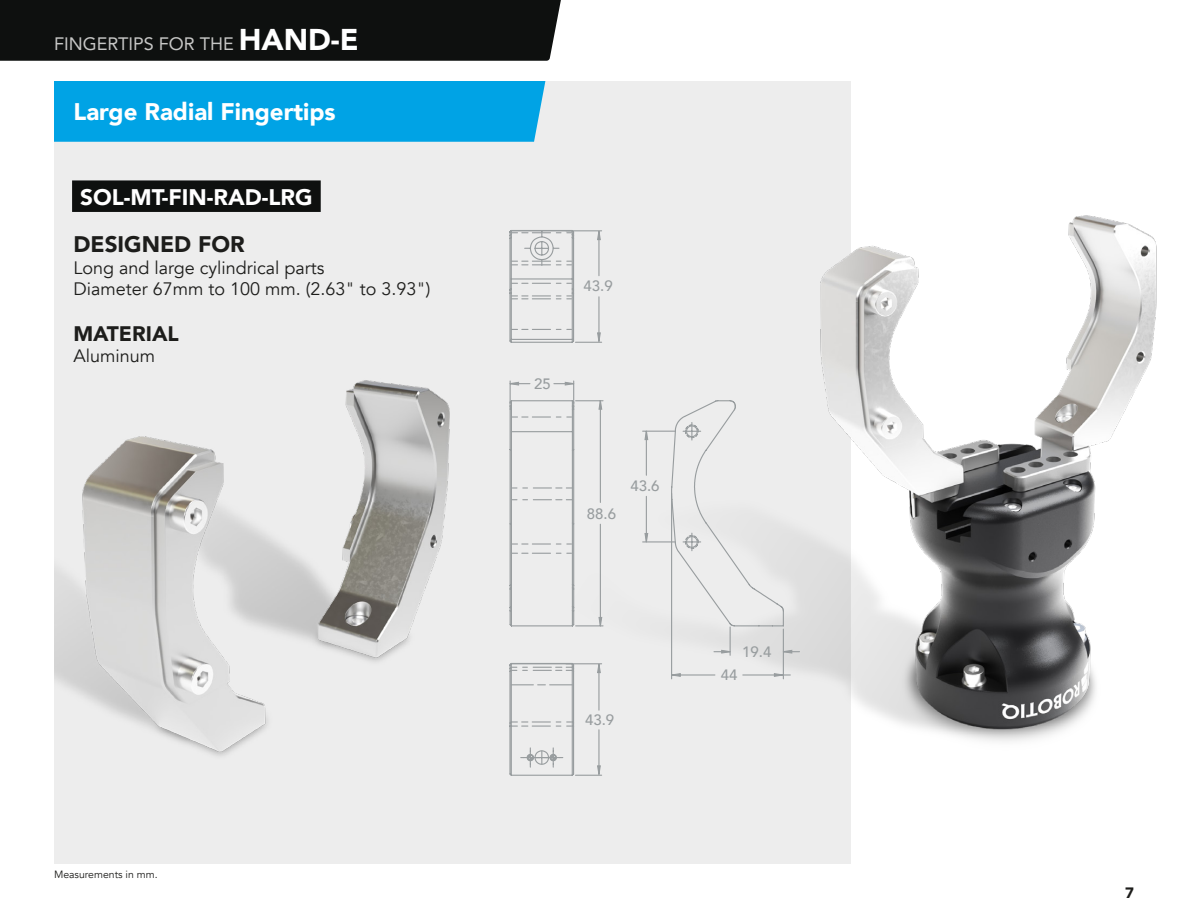
<style>
.page{position:relative;width:1188px;height:918px;background:#fff}
.page>*{position:absolute;margin:0;border:0;box-sizing:border-box;transform-origin:0 0}
.t1{font:900 24px "Avenir";color:#fff}
.t2{font:900 22.5px "Avenir";color:#fff}
.t3{font:900 22.5px "Avenir";color:#1d1d1b}
.t4{font:900 21px "Avenir";color:#1d1d1b}
.t5{font:18px/21.6px "Avenir";color:#1d1d1b}
.t6{font:18px "Avenir";color:#c7c7c6}
.t7{font:500 15px "Avenir";color:#989d9f}
.t8{font:900 15px "Avenir";color:#1d1d1b}
.t9{font:10.5px "Avenir";color:#1d1d1b}
.s1{font-weight:900;font-size:30px;color:#fff}
</style>
<div class="page">
<div style="left:54px;top:81px;width:796px;height:783px;background:#ededed"></div>
<div style="left:54px;top:81px;width:491px;height:61px;background:#00a3e5"></div>
<div style="left:0;top:0;width:561px;height:61px;background:#0e100f"></div>
<div style="left:72px;top:180px;width:249px;height:32px;background:#0e100f"></div>
<img style="left:54px;top:380px;width:387px;height:376px">
<img style="left:441px;top:161px;width:716px;height:646px">
<svg style="left:603px;top:400px;width:182px;height:227px"></svg>
<svg style="left:508px;top:381px;width:95px;height:396px"></svg>
<svg style="left:508px;top:229px;width:94px;height:115px"></svg>
<hr style="left:783px;top:629px;width:1px;height:50px;background:#989d9f">
<hr style="left:671px;top:493px;width:1px;height:186px;background:#989d9f">
<svg style="left:782px;top:649px;width:18px;height:5px"></svg>
<hr style="left:643px;top:431px;width:32px;height:1px;background:#989d9f">
<hr style="left:643px;top:541px;width:32px;height:2px;background:#989d9f">
<hr style="left:646px;top:431px;width:1px;height:44px;background:#989d9f">
<svg style="left:644px;top:430px;width:5px;height:11px"></svg>
<hr style="left:646px;top:496px;width:1px;height:46px;background:#989d9f">
<svg style="left:644px;top:532px;width:5px;height:11px"></svg>
<svg style="left:714px;top:627px;width:17px;height:28px"></svg>
<hr style="left:743px;top:674px;width:47px;height:2px;background:#989d9f">
<svg style="left:773px;top:672px;width:10px;height:6px"></svg>
<hr style="left:679px;top:674px;width:36px;height:2px;background:#989d9f">
<svg style="left:672px;top:672px;width:9px;height:6px"></svg>
<svg style="left:683px;top:422px;width:18px;height:129px"></svg>
<p class="t6" style="left:54px;top:29px;width:306px">FINGERTIPS FOR THE <span class="s1">HAND-E</span></p>
<h1 class="t1" style="left:73px;top:91px;width:264px">Large Radial Fingertips</h1>
<p class="t2" style="left:80px;top:178px;width:234px">SOL-MT-FIN-RAD-LRG</p>
<p class="t3" style="left:73px;top:225px;width:173px">DESIGNED FOR</p>
<p class="t5" style="left:73px;top:257px;width:359px">Long and large cylindrical parts<br>Diameter 67mm to 100 mm. (2.63" to 3.93")</p>
<p class="t4" style="left:73px;top:315px;width:107px">MATERIAL</p>
<p class="t5" style="left:73px;top:346px;width:83px">Aluminum</p>
<p class="t9" style="left:54px;top:868px;width:105px">Measurements in mm.</p>
<p class="t7" style="left:584px;top:273px;width:31px">43.9</p>
<p class="t7" style="left:534px;top:371px;width:18px">25</p>
<p class="t7" style="left:587px;top:501px;width:31px">88.6</p>
<p class="t7" style="left:630px;top:473px;width:31px">43.6</p>
<p class="t7" style="left:585px;top:707px;width:31px">43.9</p>
<p class="t7" style="left:742px;top:639px;width:31px">19.4</p>
<p class="t7" style="left:721px;top:662px;width:18px">44</p>
<p class="t8" style="left:1125px;top:880px;width:10px">7</p>
</div>
